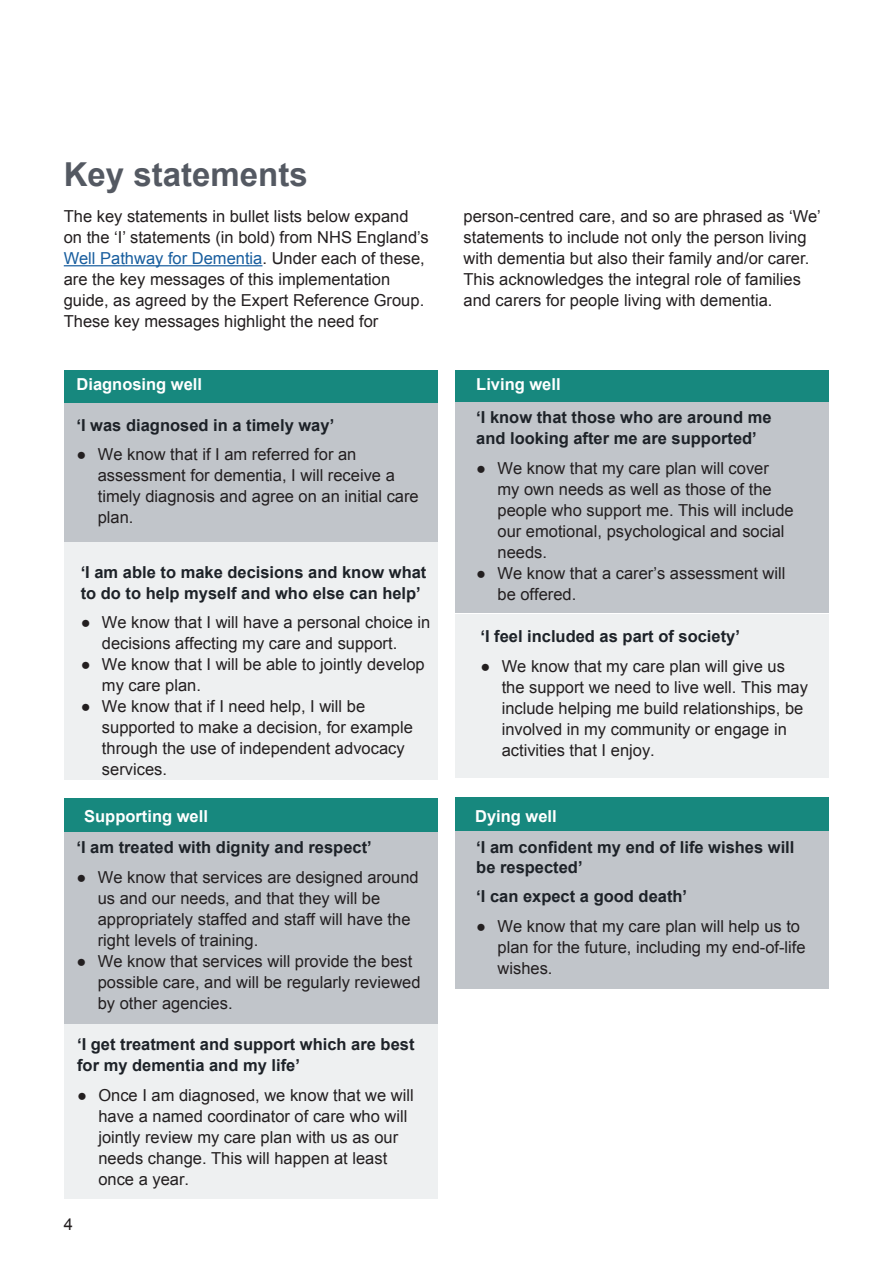
<style>
.page{position:relative;width:893px;height:1263px;background:#fff}
.page>*{position:absolute;margin:0;border:0;box-sizing:border-box;transform-origin:0 0}
.Unnumbered_section{font:700 33px "Arial";color:#545962}
.t1{font:16.5px/21px "Arial";color:#231f20}
.t2{font:700 16.5px/21px "Arial";color:#1d2228}
.t3{font:700 16.5px "Arial";color:#fff}
.s1{color:#175d9e}
</style>
<div class="page">
<hr style="left:64px;top:265px;width:198px;height:1px;background:#175d9e">
<div style="left:64px;top:370px;width:373px;height:33px;background:#17887e"></div>
<div style="left:64px;top:403px;width:373px;height:141px;background:#c1c5ca"></div>
<div style="left:64px;top:542px;width:373px;height:238px;background:#eef0f1"></div>
<div style="left:64px;top:831px;width:373px;height:193px;background:#c1c5ca"></div>
<div style="left:64px;top:1024px;width:373px;height:175px;background:#eef0f1"></div>
<div style="left:64px;top:799px;width:373px;height:33px;background:#17887e"></div>
<div style="left:455px;top:370px;width:374px;height:33px;background:#17887e"></div>
<div style="left:455px;top:402px;width:374px;height:210px;background:#c1c5ca"></div>
<div style="left:455px;top:614px;width:374px;height:164px;background:#eef0f1"></div>
<div style="left:455px;top:829px;width:374px;height:160px;background:#c1c5ca"></div>
<div style="left:455px;top:797px;width:374px;height:33px;background:#17887e"></div>
<p class="Unnumbered_section" style="left:64px;top:152px;width:245px">Key statements</p>
<p class="t1" style="left:64px;top:206px;width:367px">The key statements in bullet lists below expand on the ‘I’ statements (in bold) from NHS England’s <span class="s1">Well Pathway for Dementia</span>. Under each of these, are the key messages of this implementation guide, as agreed by the Expert Reference Group.<br>These key messages highlight the need for</p>
<p class="t1" style="left:463px;top:206px;width:359px">person-centred care, and so are phrased as ‘We’ statements to include not only the person living with dementia but also their family and/or carer.<br>This acknowledges the integral role of families and carers for people living with dementia.</p>
<p class="t3" style="left:77px;top:373px;width:127px">Diagnosing well</p>
<p class="t2" style="left:77px;top:415px;width:259px">‘I was diagnosed in a timely way’</p>
<p class="t1" style="left:98px;top:444px;width:322px;text-indent:-21px">● We know that if I am referred for an assessment for dementia, I will receive a timely diagnosis and agree on an initial care plan.</p>
<p class="t2" style="left:81px;top:562px;width:347px">‘I am able to make decisions and know what to do to help myself and who else can help’</p>
<p class="t1" style="left:102px;top:612px;width:330px;text-indent:-21px">● We know that I will have a personal choice in decisions affecting my care and support.</p>
<p class="t1" style="left:102px;top:654px;width:324px;text-indent:-21px">● We know that I will be able to jointly develop my care plan.</p>
<p class="t1" style="left:102px;top:696px;width:312px;text-indent:-21px">● We know that if I need help, I will be supported to make a decision, for example through the use of independent advocacy services.</p>
<p class="t3" style="left:84px;top:805px;width:125px">Supporting well</p>
<p class="t2" style="left:77px;top:837px;width:297px">‘I am treated with dignity and respect’</p>
<p class="t1" style="left:98px;top:866px;width:322px;text-indent:-21px">● We know that services are designed around us and our needs, and that they will be appropriately staffed and staff will have the right levels of training.</p>
<p class="t1" style="left:98px;top:950px;width:324px;text-indent:-21px">● We know that services will provide the best possible care, and will be regularly reviewed by other agencies.</p>
<p class="t2" style="left:77px;top:1034px;width:339px">‘I get treatment and support which are best for my dementia and my life’</p>
<p class="t1" style="left:98px;top:1085px;width:317px;text-indent:-21px">● Once I am diagnosed, we know that we will have a named coordinator of care who will jointly review my care plan with us as our needs change. This will happen at least once a year.</p>
<p class="t1" style="left:64px;top:1214px;width:11px">4</p>
<p class="t3" style="left:476px;top:373px;width:86px">Living well</p>
<p class="t2" style="left:476px;top:407px;width:297px">‘I know that those who are around me and looking after me are supported’</p>
<p class="t1" style="left:497px;top:458px;width:298px;text-indent:-21px">● We know that my care plan will cover my own needs as well as those of the people who support me. This will include our emotional, psychological and social needs.</p>
<p class="t1" style="left:497px;top:563px;width:289px;text-indent:-21px">● We know that a carer’s assessment will be offered.</p>
<p class="t2" style="left:480px;top:626px;width:261px">‘I feel included as part of society’</p>
<p class="t1" style="left:502px;top:655px;width:308px;text-indent:-21px">● We know that my care plan will give us the support we need to live well. This may include helping me build relationships, be involved in my community or engage in activities that I enjoy.</p>
<p class="t3" style="left:475px;top:805px;width:83px">Dying well</p>
<p class="t2" style="left:476px;top:837px;width:320px;line-height:19.8px">‘I am confident my end of life wishes will be respected’</p>
<p class="t2" style="left:476px;top:886px;width:212px">‘I can expect a good death’</p>
<p class="t1" style="left:497px;top:915px;width:310px;text-indent:-21px">● We know that my care plan will help us to plan for the future, including my end-of-life wishes.</p>
</div>
